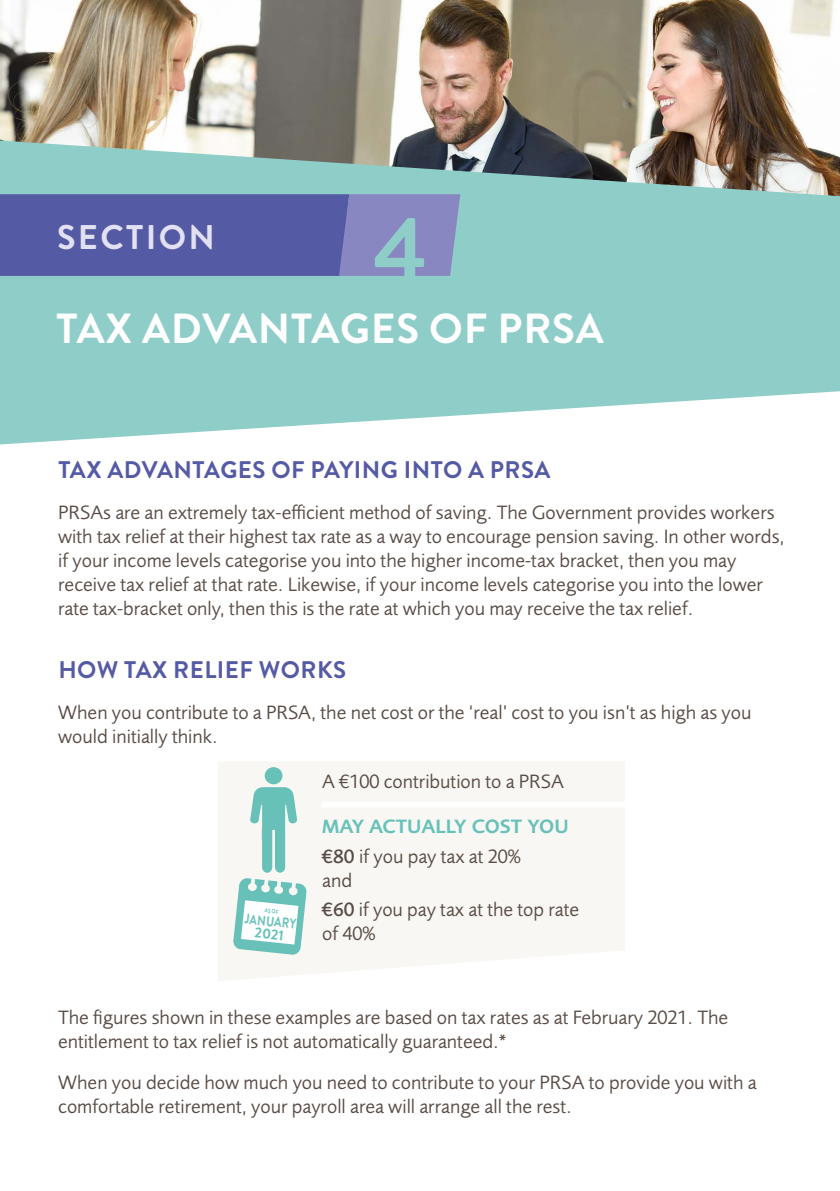
<style>
.page{position:relative;width:840px;height:1191px;background:#fff}
.page>*{position:absolute;margin:0;border:0;box-sizing:border-box;transform-origin:0 0}
.t1{font:700 90px "Brandon Grotesque";color:#8fcec8}
.t2{font:700 42px "Brandon Grotesque";letter-spacing:.02em;color:#fff}
.t3{font:700 34.2px "Brandon Grotesque";letter-spacing:.07em;color:#e2e1f2}
.t4{font:700 24px "Brandon Grotesque";letter-spacing:.02em;color:#555aa4}
.t5{font:20px/24px "Foundry Sans";color:#584b44}
.t6{font:600 20px/29.6px "Foundry Sans";color:#67c1b9}
.t7{font:700 14.4px "Brandon Grotesque";color:#67c1b9}
.t8{font:700 14px "Brandon Grotesque";color:#67c1b9;scale:.8 1}
.t9{font:700 6px "Brandon Grotesque";color:#67c1b9;scale:.8 1}
.s1{font-weight:500;color:#584b44}
.s2{font-weight:400;color:#584b44}
.s3{font-weight:500}
</style>
<div class="page">
<img style="left:0;top:0;width:834px;height:140px">
<svg style="left:0;top:140px;width:839px;height:304px;fill:#8fcec8"></svg>
<svg style="left:0;top:194px;width:460px;height:82px"></svg>
<svg style="left:218px;top:762px;width:406px;height:219px;fill:#f8f7f3"></svg>
<div style="left:264px;top:767px;width:18px;height:17px;background:#67c1b9;border-radius:50%"></div>
<svg style="left:233px;top:787px;width:74px;height:168px"></svg>
<div style="left:321px;top:801px;width:303px;height:6px;background:#fff"></div>
<h3 class="t3" style="left:57px;top:213px;width:159px">SECTION</h3>
<h1 class="t1" style="left:373px;top:186px;width:55px">4</h1>
<h2 class="t2" style="left:56px;top:299px;width:548px">TAX ADVANTAGES OF PRSA</h2>
<p class="t4" style="left:58px;top:452px;width:493px">TAX ADVANTAGES OF PAYING INTO A PRSA</p>
<p class="t5" style="left:58px;top:500px;width:727px">PRSAs are an extremely tax-efficient method of saving. The Government provides workers with tax relief at their highest tax rate as a way to encourage pension saving. In other words, if your income levels categorise you into the higher income-tax bracket, then you may receive tax relief at that rate. Likewise, if your income levels categorise you into the lower rate tax-bracket only, then this is the rate at which you may receive the tax relief.</p>
<p class="t4" style="left:58px;top:652px;width:289px">HOW TAX RELIEF WORKS</p>
<p class="t5" style="left:58px;top:700px;width:694px">When you contribute to a PRSA, the net cost or the ‘real’ cost to you isn’t as high as you would initially think.</p>
<p class="t9" style="left:265px;top:906px;width:19px;rotate:6deg">AS OF</p>
<p class="t8" style="left:246px;top:908px;width:66px;rotate:6deg">JANUARY</p>
<p class="t7" style="left:256px;top:922px;width:31px;rotate:6deg">2021</p>
<p class="t5" style="left:322px;top:769px;width:243px">A €100 contribution to a PRSA</p>
<p class="t6" style="left:322px;top:811px;width:248px">MAY ACTUALLY COST YOU <span class="s1">€80</span> <span class="s2">if you pay tax at 20%</span></p>
<p class="t5" style="left:322px;top:865px;width:258px;line-height:29.6px">and<br><span class="s3">€60</span> if you pay tax at the top rate</p>
<p class="t5" style="left:322px;top:922px;width:55px">of 40%</p>
<p class="t5" style="left:58px;top:1005px;width:671px">The figures shown in these examples are based on tax rates as at February 2021. The entitlement to tax relief is not automatically guaranteed.*</p>
<p class="t5" style="left:58px;top:1070px;width:699px">When you decide how much you need to contribute to your PRSA to provide you with a comfortable retirement, your payroll area will arrange all the rest.</p>
</div>
